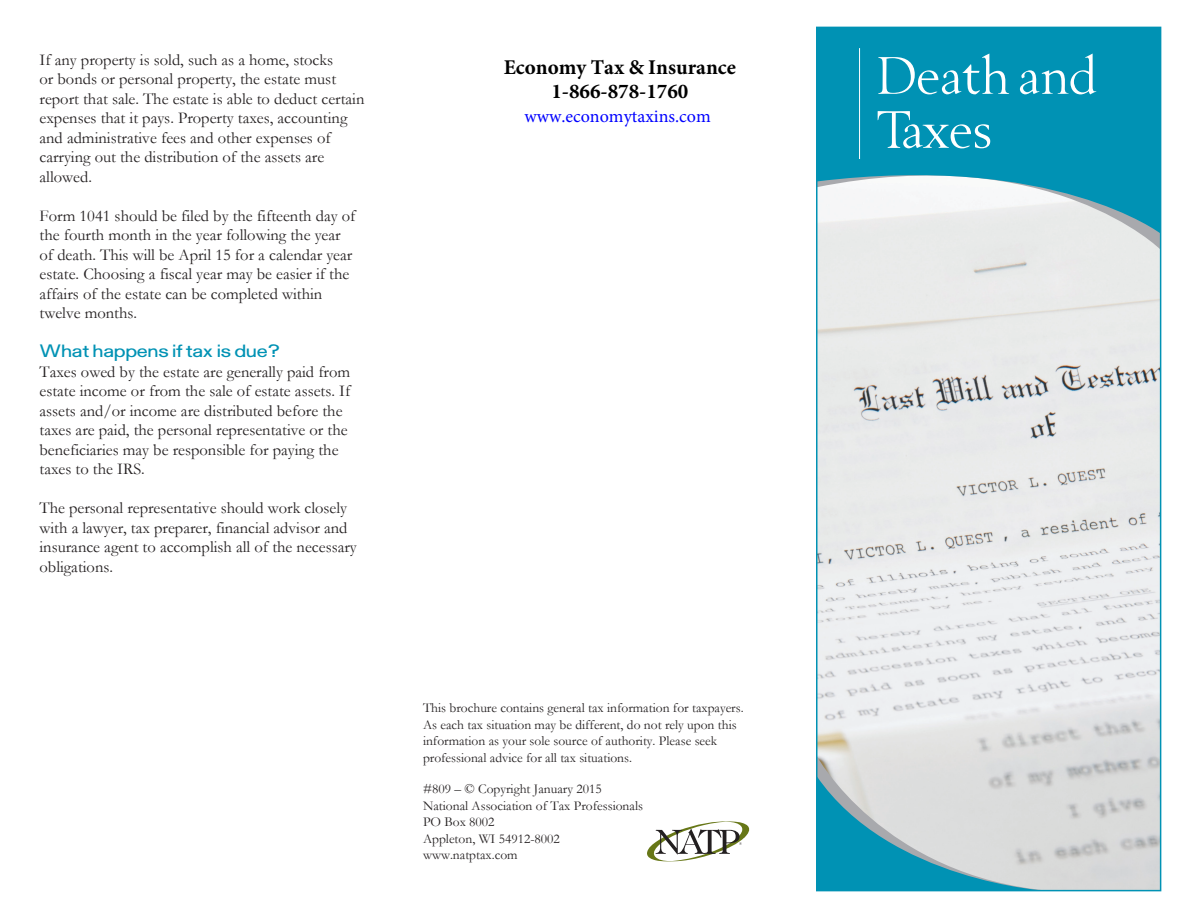
<style>
.page{position:relative;width:1188px;height:918px;background:#fff}
.page>*{position:absolute;margin:0;border:0;box-sizing:border-box;transform-origin:0 0}
.t1{font:52.5px "Berman";letter-spacing:.01em;color:#fff}
.t2{font:700 21px/24.9px "Minion Pro";color:#000;text-align:center}
.t3{font:18px "Guernsey";color:#0092b4}
.t4{font:18px "Minion Pro";color:#00f}
.t5{font:16.5px/19.5px "Garamond";color:#231f20}
.t6{font:13.5px/16.5px "Garamond";color:#231f20}
</style>
<div class="page">
<img style="left:819px;top:250px;width:339px;height:638px">
<div style="left:819px;top:234px;width:339px;height:16px;background:#e8eae9"></div>
<svg style="left:819px;top:30px;width:339px;height:204px;background:#35a6c0"></svg>
<svg style="left:819px;top:756px;width:232px;height:132px;background:#a2c6cf"></svg>
<hr style="left:859px;top:48px;width:1px;height:111px;background:#fff">
<svg style="left:647px;top:821px;width:102px;height:40px"></svg>
<div style="left:816px;top:27px;width:345px;height:864px;border:2px solid #0092b4"></div>
<p class="t5" style="left:40px;top:49px;width:326px">If any property is sold, such as a home, stocks<br>or bonds or personal property, the estate must report that sale. The estate is able to deduct certain expenses that it pays. Property taxes, accounting and administrative fees and other expenses of carrying out the distribution of the assets are allowed.</p>
<p class="t5" style="left:40px;top:205px;width:317px">Form 1041 should be filed by the fifteenth day of the fourth month in the year following the year of death. This will be April 15 for a calendar year estate. Choosing a fiscal year may be easier if the affairs of the estate can be completed within twelve months.</p>
<p class="t3" style="left:40px;top:340px;width:242px">What happens if tax is due?</p>
<p class="t5" style="left:40px;top:361px;width:312px">Taxes owed by the estate are generally paid from estate income or from the sale of estate assets. If assets and/or income are distributed before the taxes are paid, the personal representative or the beneficiaries may be responsible for paying the taxes to the IRS.</p>
<p class="t5" style="left:40px;top:498px;width:319px">The personal representative should work closely with a lawyer, tax preparer, financial advisor and insurance agent to accomplish all of the necessary obligations.</p>
<p class="t2" style="left:504px;top:54px;width:234px">Economy Tax &amp; Insurance<br>1-866-878-1760</p>
<p class="t4" style="left:524px;top:104px;width:188px">www.economytaxins.com</p>
<p class="t6" style="left:423px;top:699px;width:322px">This brochure contains general tax information for taxpayers.<br>As each tax situation may be different, do not rely upon this information as your sole source of authority. Please seek professional advice for all tax situations.</p>
<p class="t6" style="left:423px;top:780px;width:180px">#809 – © Copyright January 2015</p>
<p class="t6" style="left:423px;top:797px;width:222px">National Association of Tax Professionals</p>
<p class="t6" style="left:423px;top:813px;width:73px">PO Box 8002</p>
<p class="t6" style="left:423px;top:830px;width:138px">Appleton, WI 54912-8002</p>
<p class="t6" style="left:423px;top:846px;width:96px">www.natptax.com</p>
<p class="t1" style="left:876px;top:48px;width:223px">Death and</p>
<p class="t1" style="left:876px;top:102px;width:117px">Taxes</p>
</div>
